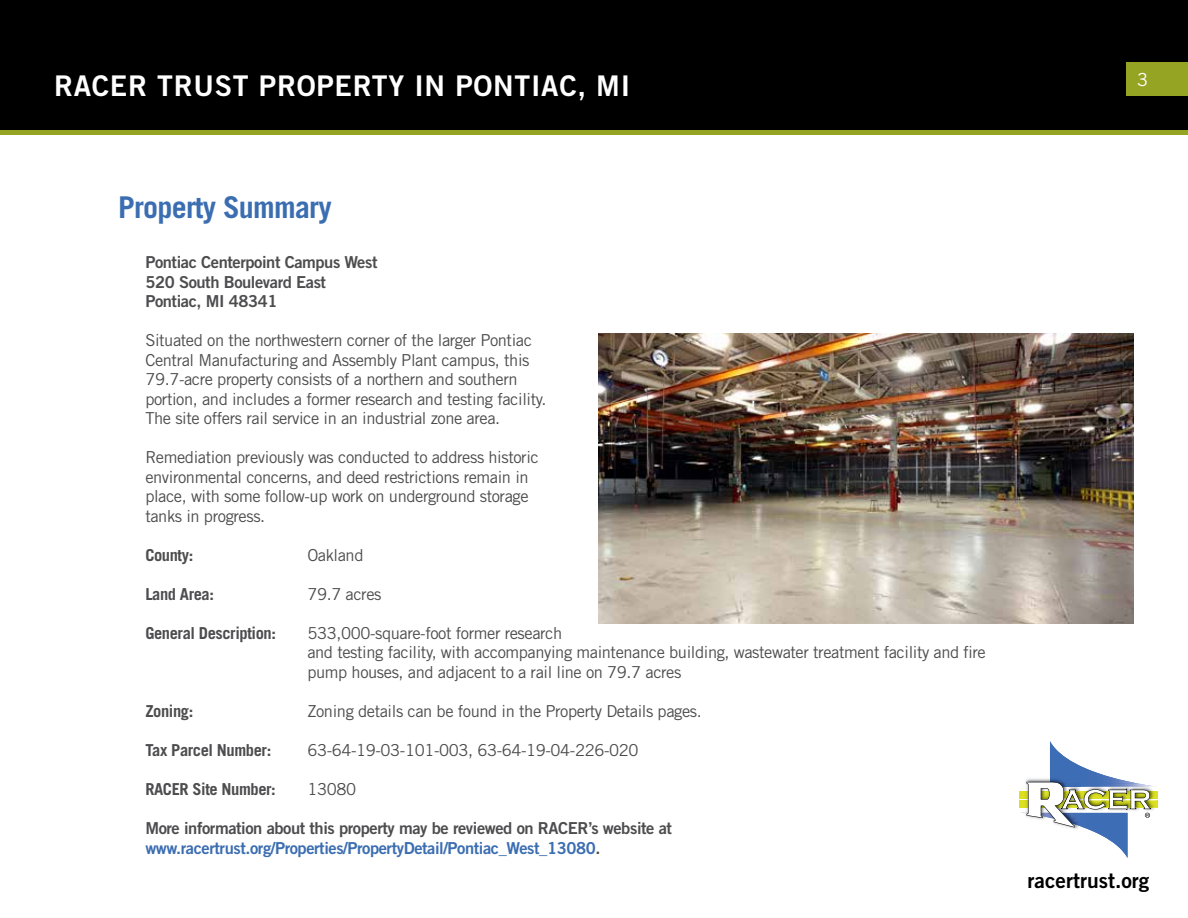
<style>
.page{position:relative;width:1188px;height:918px;background:#fff}
.page>*{position:absolute;margin:0;border:0;box-sizing:border-box;transform-origin:0 0}
.t1{font:700 30px "Trade Gothic LT Std";letter-spacing:-.025em;color:#3b6db1}
.t2{font:28.5px "Trade Gothic LT Std Bd 2";letter-spacing:.025em;color:#fff}
.t3{font:21px "Trade Gothic LT Std Bd 2";color:#000}
.t4{font:18px "Trade Gothic LT Std";color:#fff}
.t5{font:16.5px/19.5px "Trade Gothic LT Std";letter-spacing:-.025em;color:#4d4d4f}
.t6{font:16.5px/19.5px "Trade Gothic LT Std Bd 2";letter-spacing:-.025em;color:#4d4d4f}
.t7{font:700 16.5px "Trade Gothic LT Std";letter-spacing:-.025em;color:#4d4d4f}
.s1{color:#3b6db1}
</style>
<div class="page">
<div style="left:1px;top:1px;width:1186px;height:131px;background:#000"></div>
<div style="left:0;top:0;width:1188px;height:133px;border:2px solid #000"></div>
<div style="left:1126px;top:62px;width:62px;height:34px;background:#96a424"></div>
<div style="left:0;top:130px;width:1188px;height:5px;background:#96a424"></div>
<div style="left:1019px;top:791px;width:139px;height:7px;background:#dbe120"></div>
<div style="left:1019px;top:801px;width:139px;height:7px;background:#dbe120"></div>
<svg style="left:1021px;top:741px;width:137px;height:117px"></svg>
<img style="left:598px;top:334px;width:536px;height:289px">
<h2 class="t2" style="left:54px;top:68px;width:578px">RACER TRUST PROPERTY IN PONTIAC, MI</h2>
<h1 class="t1" style="left:118px;top:189px;width:215px">Property Summary</h1>
<p class="t6" style="left:145px;top:252px;width:234px">Pontiac Centerpoint Campus West<br>520 South Boulevard East<br>Pontiac, MI 48341</p>
<p class="t5" style="left:145px;top:331px;width:403px">Situated on the northwestern corner of the larger Pontiac Central Manufacturing and Assembly Plant campus, this 79.7-acre property consists of a northern and southern portion, and includes a former research and testing facility.<br>The site offers rail service in an industrial zone area.</p>
<p class="t5" style="left:145px;top:448px;width:395px">Remediation previously was conducted to address historic environmental concerns, and deed restrictions remain in place, with some follow-up work on underground storage tanks in progress.</p>
<p class="t7" style="left:145px;top:545px;width:49px">County:</p>
<p class="t5" style="left:307px;top:545px;width:58px">Oakland</p>
<p class="t7" style="left:145px;top:584px;width:70px">Land Area:</p>
<p class="t5" style="left:307px;top:584px;width:76px">79.7 acres</p>
<p class="t7" style="left:145px;top:623px;width:132px">General Description:</p>
<p class="t5" style="left:307px;top:623px;width:680px">533,000-square-foot former research<br>and testing facility, with accompanying maintenance building, wastewater treatment facility and fire pump houses, and adjacent to a rail line on 79.7 acres</p>
<p class="t7" style="left:145px;top:701px;width:49px">Zoning:</p>
<p class="t5" style="left:307px;top:701px;width:396px">Zoning details can be found in the Property Details pages.</p>
<p class="t7" style="left:145px;top:740px;width:127px">Tax Parcel Number:</p>
<p class="t5" style="left:307px;top:740px;width:333px">63-64-19-03-101-003, 63-64-19-04-226-020</p>
<p class="t7" style="left:145px;top:779px;width:132px">RACER Site Number:</p>
<p class="t5" style="left:307px;top:779px;width:50px">13080</p>
<p class="t6" style="left:145px;top:818px;width:528px">More information about this property may be reviewed on RACER’s website at <span class="s1">www.racertrust.org/Properties/PropertyDetail/Pontiac_West_13080</span>.</p>
<p class="t4" style="left:1137px;top:68px;width:12px">3</p>
<p class="t3" style="left:1028px;top:867px;width:123px">racertrust.org</p>
</div>
